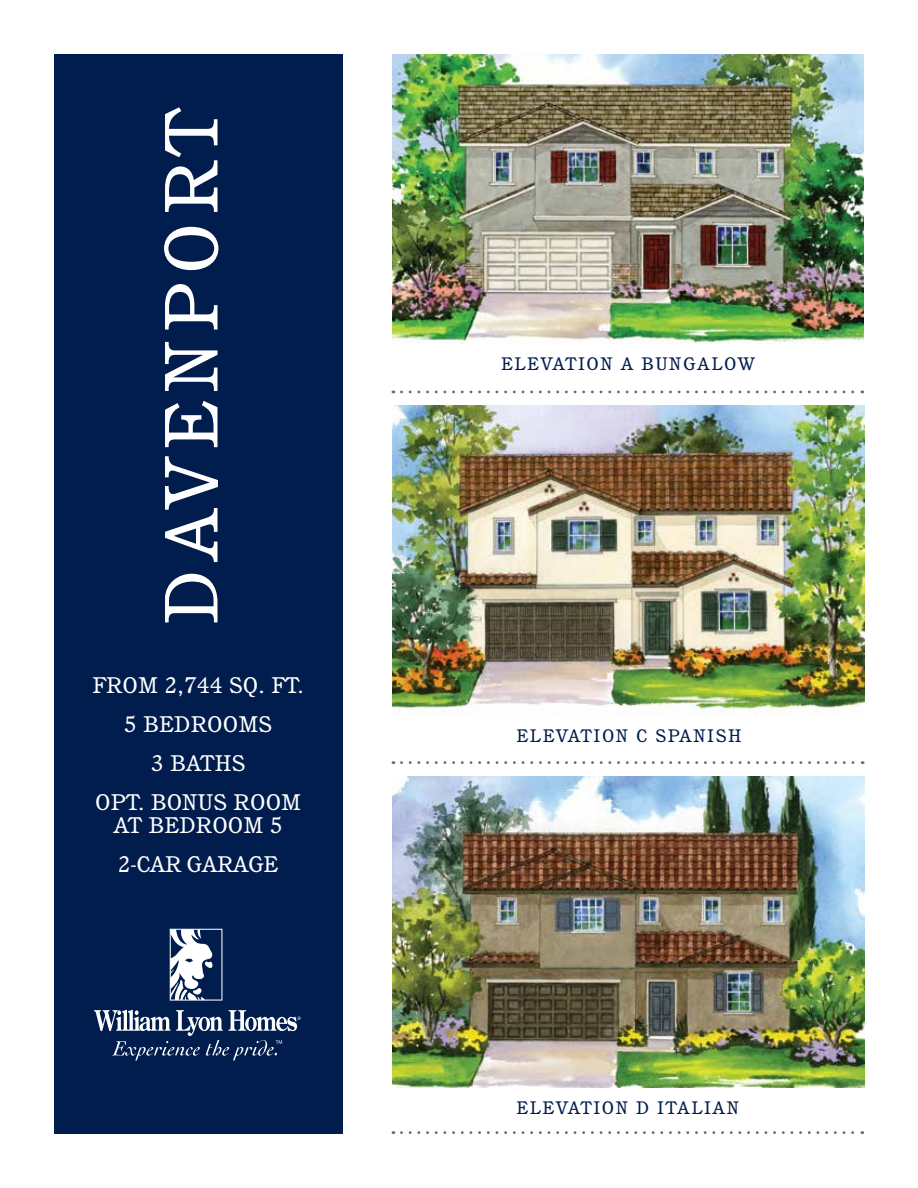
<style>
.page{position:relative;width:918px;height:1188px;background:#fff}
.page>*{position:absolute;margin:0;border:0;box-sizing:border-box;transform-origin:0 0}
.t1{font:73.5px "Cushing";letter-spacing:.1em;color:#fff;scale:1.11 1}
.t2{font:22.05px/39px "Cushing";letter-spacing:.005em;color:#fff;text-align:center;scale:1.11 1}
.t3{font:22.05px/39px "Cushing";letter-spacing:-.025em;color:#fff;scale:1.11 1}
.t4{font:17.7px "Cushing";letter-spacing:.075em;color:#001d4d;scale:1.11 1}
</style>
<div class="page">
<div style="left:54px;top:54px;width:288px;height:1080px;background:#001d4d"></div>
<svg style="left:170px;top:929px;width:52px;height:72px"></svg>
<svg style="left:94px;top:1010px;width:207px;height:50px"></svg>
<img style="left:392px;top:405px;width:472px;height:310px">
<svg style="left:401px;top:761px;width:462px;height:3px"></svg>
<img style="left:392px;top:777px;width:472px;height:311px">
<img style="left:392px;top:54px;width:472px;height:289px">
<svg style="left:401px;top:391px;width:462px;height:2px"></svg>
<svg style="left:401px;top:1131px;width:462px;height:3px"></svg>
<h1 class="t1" style="left:148px;top:624px;width:468px;rotate:-90deg">DAVENPORT</h1>
<p class="t2" style="left:92px;top:666px;width:192px">FROM 2,744 SQ. FT.<br>5 BEDROOMS<br>3 BATHS<br>OPT. BONUS ROOM</p>
<p class="t3" style="left:114px;top:805px;width:154px">AT BEDROOM 5<br>2-CAR GARAGE</p>
<p class="t4" style="left:501px;top:353px;width:230px">ELEVATION A BUNGALOW</p>
<p class="t4" style="left:517px;top:726px;width:204px">ELEVATION C SPANISH</p>
<p class="t4" style="left:516px;top:1097px;width:202px">ELEVATION D ITALIAN</p>
</div>
